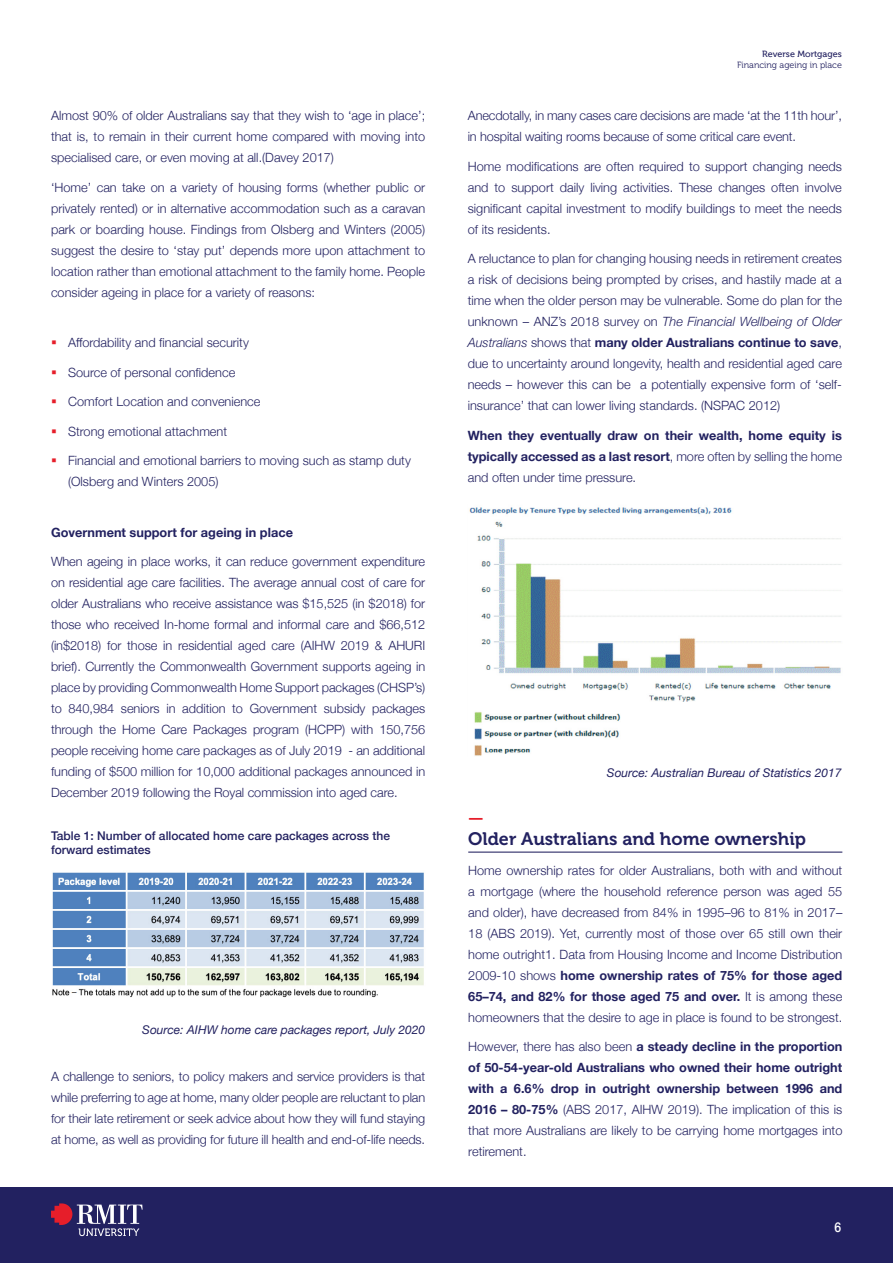
<style>
.page{position:relative;width:893px;height:1263px;background:#fff}
.page>*{position:absolute;margin:0;border:0;box-sizing:border-box;transform-origin:0 0}
.t1{font:18px "Museo 700";color:#222160}
.t2{font:18px "Museo 700";color:#e61e2a}
.t3{font:500 13.5px "Helvetica Neue";color:#fff;scale:.9 1}
.t4{font:300 12.75px/21px "Helvetica Neue";color:#222160;text-align:justify}
.t5{font:700 12.75px/21px "Helvetica Neue";color:#222160;text-align:justify}
.t6{font:italic 12px "Helvetica Neue";color:#222160}
.t7{font:500 12px/14.4px "Helvetica Neue";color:#222160}
.t8{font:9px "Museo 300";color:#222160}
.t9{font:9px "Museo 500";color:#222160}
.s1{color:#e61e2a}
.s2{font-style:italic}
.s3{font-weight:700}
.s4{font-weight:300}
</style>
<div class="page">
<div style="left:0;top:1187px;width:893px;height:76px;background:#222160"></div>
<svg style="left:51px;top:1203px;width:92px;height:33px"></svg>
<img style="left:52px;top:872px;width:372px;height:125px">
<img style="left:469px;top:507px;width:372px;height:249px">
<hr style="left:468px;top:851px;width:374px;height:2px;background:#222160">
<p class="t4" style="left:51px;top:104px;width:376px">Almost 90% of older Australians say that they wish to ‘age in place’; that is, to remain in their current home compared with moving into specialised care, or even moving at all.(Davey 2017)</p>
<p class="t4" style="left:51px;top:176px;width:376px">‘Home’ can take on a variety of housing forms (whether public or privately rented) or in alternative accommodation such as a caravan park or boarding house. Findings from Olsberg and Winters (2005) suggest the desire to ‘stay put’ depends more upon attachment to location rather than emotional attachment to the family home. People consider ageing in place for a variety of reasons:</p>
<p class="t4" style="left:51px;top:331px;width:199px"><span class="s1">▪</span> Affordability and financial security</p>
<p class="t4" style="left:51px;top:361px;width:186px"><span class="s1">▪</span> Source of personal confidence</p>
<p class="t4" style="left:51px;top:390px;width:211px"><span class="s1">▪</span> Comfort Location and convenience</p>
<p class="t4" style="left:51px;top:420px;width:178px"><span class="s1">▪</span> Strong emotional attachment</p>
<p class="t4" style="left:68px;top:449px;width:344px;text-indent:-17px"><span class="s1">▪</span> Financial and emotional barriers to moving such as stamp duty (Olsberg and Winters 2005)</p>
<p class="t5" style="left:51px;top:522px;width:243px">Government support for ageing in place</p>
<p class="t4" style="left:51px;top:550px;width:376px">When ageing in place works, it can reduce government expenditure on residential age care facilities. The average annual cost of care for older Australians who receive assistance was $15,525 (in $2018) for those who received In-home formal and informal care and $66,512 (in$2018) for those in residential aged care (AIHW 2019 &amp; AHURI brief). Currently the Commonwealth Government supports ageing in place by providing Commonwealth Home Support packages (CHSP’s) to 840,984 seniors in addition to Government subsidy packages through the Home Care Packages program (HCPP) with 150,756 people receiving home care packages as of July 2019 - an additional funding of $500 million for 10,000 additional packages announced in December 2019 following the Royal commission into aged care.</p>
<p class="t7" style="left:51px;top:827px;width:340px">Table 1: Number of allocated home care packages across the forward estimates</p>
<p class="t6" style="left:142px;top:1021px;width:284px">Source: AIHW home care packages report, July 2020</p>
<p class="t4" style="left:51px;top:1065px;width:376px">A challenge to seniors, to policy makers and service providers is that while preferring to age at home, many older people are reluctant to plan for their late retirement or seek advice about how they will fund staying at home, as well as providing for future ill health and end-of-life needs.</p>
<p class="t9" style="left:762px;top:49px;width:81px">Reverse Mortgages</p>
<p class="t8" style="left:737px;top:60px;width:106px">Financing ageing in place</p>
<p class="t4" style="left:468px;top:104px;width:376px">Anecdotally, in many cases care decisions are made ‘at the 11th hour’, in hospital waiting rooms because of some critical care event.</p>
<p class="t4" style="left:468px;top:155px;width:376px">Home modifications are often required to support changing needs and to support daily living activities. These changes often involve significant capital investment to modify buildings to meet the needs of its residents.</p>
<p class="t4" style="left:468px;top:247px;width:376px">A reluctance to plan for changing housing needs in retirement creates a risk of decisions being prompted by crises, and hastily made at a time when the older person may be vulnerable. Some do plan for the unknown – ANZ’s 2018 survey on <span class="s2">The Financial Wellbeing of Older Australians</span> shows that <span class="s3">many older Australians continue to save</span>, due to uncertainty around longevity, health and residential aged care needs – however this can be a potentially expensive form of ‘self&shy;insurance’ that can lower living standards. (NSPAC 2012)</p>
<p class="t5" style="left:468px;top:425px;width:376px">When they eventually draw on their wealth, home equity is typically accessed as a last resort<span class="s4">, more often by selling the home and often under time pressure.</span></p>
<p class="t6" style="left:607px;top:764px;width:236px">Source: Australian Bureau of Statistics 2017</p>
<h1 class="t2" style="left:468px;top:807px;width:17px">—</h1>
<h1 class="t1" style="left:468px;top:829px;width:339px">Older Australians and home ownership</h1>
<p class="t4" style="left:468px;top:859px;width:376px">Home ownership rates for older Australians, both with and without a mortgage (where the household reference person was aged 55 and older), have decreased from 84% in 1995–96 to 81% in 2017– 18 (ABS 2019). Yet, currently most of those over 65 still own their home outright1. Data from Housing Income and Income Distribution 2009-10 shows <span class="s3">home ownership rates of 75% for those aged 65–74, and 82% for those aged 75 and over.</span> It is among these homeowners that the desire to age in place is found to be strongest.</p>
<p class="t5" style="left:468px;top:1036px;width:376px"><span class="s4">However, there has also been</span> a steady decline in the proportion of 50-54-year-old Australians who owned their home outright with a 6.6% drop in outright ownership between 1996 and 2016 – 80-75% <span class="s4">(ABS 2017, AIHW 2019). The implication of this is that more Australians are likely to be carrying home mortgages into retirement.</span></p>
<p class="t3" style="left:835px;top:1216px;width:9px">6</p>
</div>
